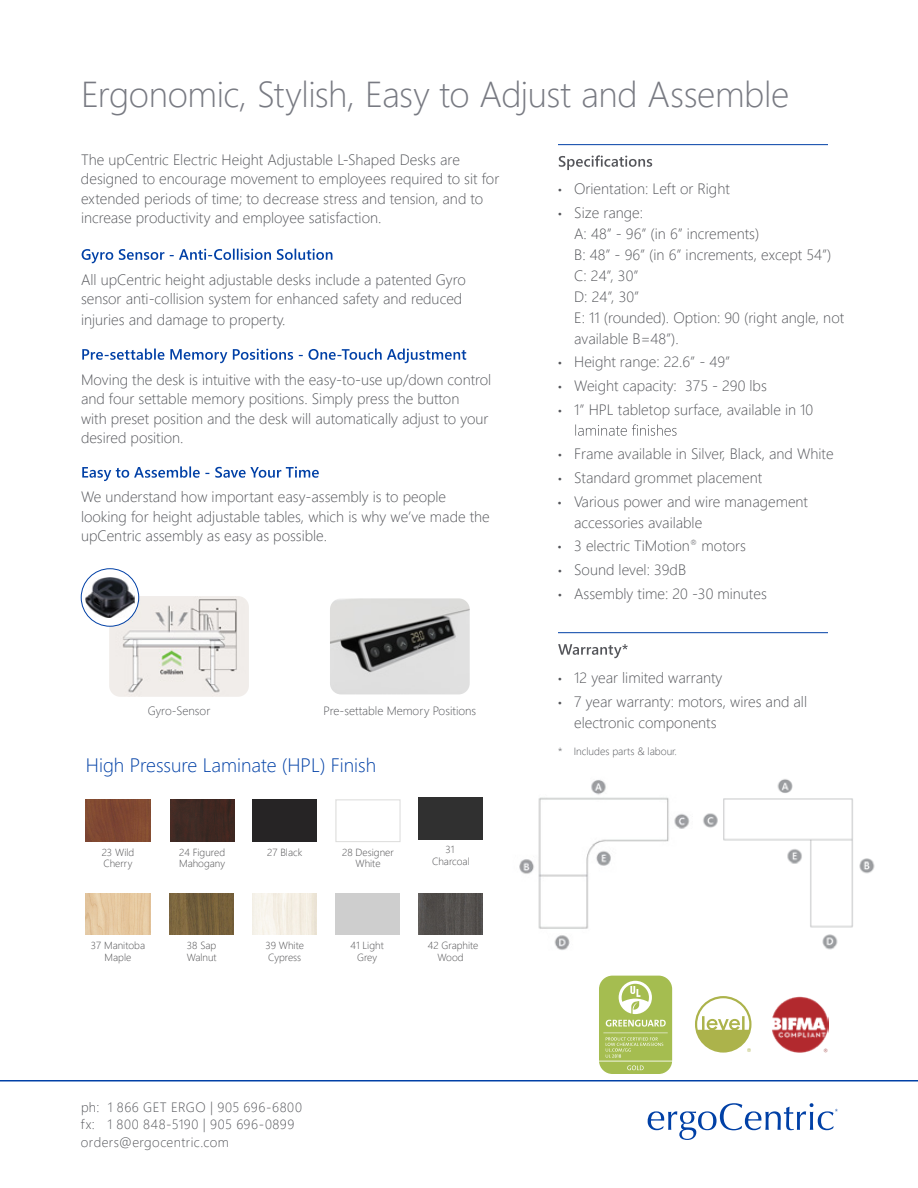
<style>
.page{position:relative;width:918px;height:1188px;background:#fff}
.page>*{position:absolute;margin:0;border:0;box-sizing:border-box;transform-origin:0 0}
.t1{font:36px "Webly Sleek UI Light";letter-spacing:-.01em;color:#787a82}
.t2{font:19.35px "Webly Sleek UI Light";color:#0040a6}
.t3{font:15px/19.5px "Webly Sleek UI Light";color:#54555a}
.t4{font:13.5px/18px "Webly Sleek UI Light";letter-spacing:.03em;color:#54555a}
.t5{font:12px "Webly Sleek UI Light";color:#54555a}
.t6{font:10.5px "Webly Sleek UI Light";color:#54555a}
.t7{font:10.35px/11.6px "Webly Sleek UI Light";color:#4e4e50;text-align:center}
.t8{font:6px "Webly Sleek UI Light";color:#973335}
.s1{font-family:"Myriad Pro";font-weight:300}
</style>
<div class="page">
<hr style="left:558px;top:144px;width:270px;height:1px;background:#0040a6">
<svg style="left:559px;top:155px;width:93px;height:15px"></svg>
<svg style="left:575px;top:424px;width:102px;height:12px"></svg>
<svg style="left:82px;top:249px;width:250px;height:14px"></svg>
<svg style="left:82px;top:349px;width:384px;height:14px"></svg>
<svg style="left:82px;top:466px;width:237px;height:15px"></svg>
<img style="left:703px;top:779px;width:172px;height:171px">
<img style="left:519px;top:779px;width:171px;height:171px">
<hr style="left:558px;top:632px;width:270px;height:1px;background:#0040a6">
<svg style="left:558px;top:644px;width:70px;height:14px"></svg>
<svg style="left:648px;top:1103px;width:190px;height:37px"></svg>
<hr style="left:0;top:1080px;width:918px;height:2px;background:#0040a6">
<img style="left:330px;top:598px;width:140px;height:96px">
<img style="left:109px;top:596px;width:140px;height:101px">
<svg style="left:119px;top:604px;width:18px;height:17px"></svg>
<div style="left:81px;top:569px;width:58px;height:57px;background:#fff;border-radius:50%"></div>
<img style="left:85px;top:577px;width:50px;height:41px">
<div style="left:81px;top:568px;width:58px;height:58px;border:1px solid #0040a6;border-radius:50%"></div>
<svg style="left:695px;top:996px;width:56px;height:57px"></svg>
<img style="left:772px;top:996px;width:56px;height:57px">
<svg style="left:599px;top:976px;width:73px;height:98px;background:#b3c76b"></svg>
<div style="left:86px;top:800px;width:64px;height:42px;background:#804832"></div>
<img style="left:253px;top:893px;width:64px;height:42px">
<img style="left:170px;top:893px;width:64px;height:42px">
<img style="left:170px;top:800px;width:64px;height:42px">
<div style="left:419px;top:798px;width:64px;height:41px;background:#303030"></div>
<div style="left:253px;top:800px;width:64px;height:42px;background:#262425"></div>
<div style="left:336px;top:800px;width:64px;height:42px;border:1px solid #dcdcdb"></div>
<img style="left:86px;top:893px;width:64px;height:42px">
<img style="left:419px;top:893px;width:64px;height:42px">
<h1 class="t1" style="left:81px;top:67px;width:710px">Ergonomic, Stylish, Easy to Adjust and Assemble</h1>
<p class="t3" style="left:81px;top:149px;width:420px">The upCentric Electric Height Adjustable L-Shaped Desks are designed to encourage movement to employees required to sit for extended periods of time; to decrease stress and tension, and to increase productivity and employee satisfaction.</p>
<p class="t3" style="left:81px;top:269px;width:386px">All upCentric height adjustable desks include a patented Gyro sensor anti-collision system for enhanced safety and reduced</p>
<p class="t3" style="left:81px;top:309px;width:206px">injuries and damage to property.</p>
<p class="t3" style="left:81px;top:369px;width:412px">Moving the desk is intuitive with the easy-to-use up/down control and four settable memory positions. Simply press the button<br>with preset position and the desk will automatically adjust to your desired position.</p>
<p class="t3" style="left:81px;top:487px;width:410px">We understand how important easy-assembly is to people looking for height adjustable tables, which is why we’ve made the upCentric assembly as easy as possible.</p>
<p class="t5" style="left:148px;top:702px;width:64px">Gyro-Sensor</p>
<p class="t5" style="left:323px;top:702px;width:154px">Pre-settable Memory Positions</p>
<p class="t2" style="left:86px;top:750px;width:292px">High Pressure Laminate (HPL) Finish</p>
<p class="t7" style="left:102px;top:846px;width:34px;text-align:left">23 Wild<br>Cherry</p>
<p class="t7" style="left:179px;top:846px;width:48px;text-align:left">24 Figured<br>Mahogany</p>
<p class="t7" style="left:432px;top:844px;width:39px">31<br>Charcoal</p>
<p class="t7" style="left:267px;top:846px;width:37px">27 Black</p>
<p class="t7" style="left:342px;top:846px;width:53px">28 Designer<br>White</p>
<p class="t7" style="left:91px;top:939px;width:56px">37 Manitoba<br>Maple</p>
<p class="t7" style="left:428px;top:939px;width:52px">42 Graphite<br>Wood</p>
<p class="t7" style="left:351px;top:939px;width:35px">41 Light<br>Grey</p>
<p class="t7" style="left:265px;top:939px;width:40px;text-align:left">39 White<br>Cypress</p>
<p class="t7" style="left:187px;top:939px;width:31px;text-align:left">38 Sap<br>Walnut</p>
<p class="t4" style="left:81px;top:1097px;width:223px">ph: 1 866 GET ERGO | 905 696-6800 fx: 1 800 848-5190 | 905 696-0899 orders@ergocentric.com</p>
<p class="t3" style="left:558px;top:178px;width:173px"><span class="s1">•</span> Orientation: Left or Right</p>
<p class="t3" style="left:574px;top:201px;width:272px;line-height:21px;text-indent:-16px"><span class="s1">•</span> Size range:<br>A: 48” - 96” (in 6” increments)<br>B: 48” - 96” (in 6” increments, except 54”)<br>C: 24”, 30”<br>D: 24”, 30”<br>E: 11 (rounded). Option: 90 (right angle, not available B=48”).</p>
<p class="t3" style="left:558px;top:352px;width:174px"><span class="s1">•</span> Height range: 22.6” - 49”</p>
<p class="t3" style="left:558px;top:375px;width:210px"><span class="s1">•</span> Weight capacity: 375 - 290 lbs</p>
<p class="t3" style="left:558px;top:399px;width:257px"><span class="s1">•</span> 1” HPL tabletop surface, available in 10</p>
<p class="t3" style="left:558px;top:444px;width:277px"><span class="s1">•</span> Frame available in Silver, Black, and White</p>
<p class="t3" style="left:558px;top:467px;width:206px"><span class="s1">•</span> Standard grommet placement</p>
<p class="t3" style="left:574px;top:490px;width:235px;line-height:21px;text-indent:-16px"><span class="s1">•</span> Various power and wire management accessories available</p>
<p class="t3" style="left:558px;top:536px;width:190px"><span class="s1">•</span> 3 electric TiMotion<sup>®</sup> motors</p>
<p class="t3" style="left:558px;top:559px;width:130px"><span class="s1">•</span> Sound level: 39dB</p>
<p class="t3" style="left:558px;top:583px;width:210px"><span class="s1">•</span> Assembly time: 20 -30 minutes</p>
<p class="t3" style="left:558px;top:667px;width:166px"><span class="s1">•</span> 12 year limited warranty</p>
<p class="t3" style="left:574px;top:690px;width:234px;line-height:21px;text-indent:-16px"><span class="s1">•</span> 7 year warranty: motors, wires and all electronic components</p>
<p class="t6" style="left:558px;top:743px;width:120px">* Includes parts &amp; labour.</p>
<p class="t8" style="left:823px;top:1046px;width:7px">®</p>
</div>
